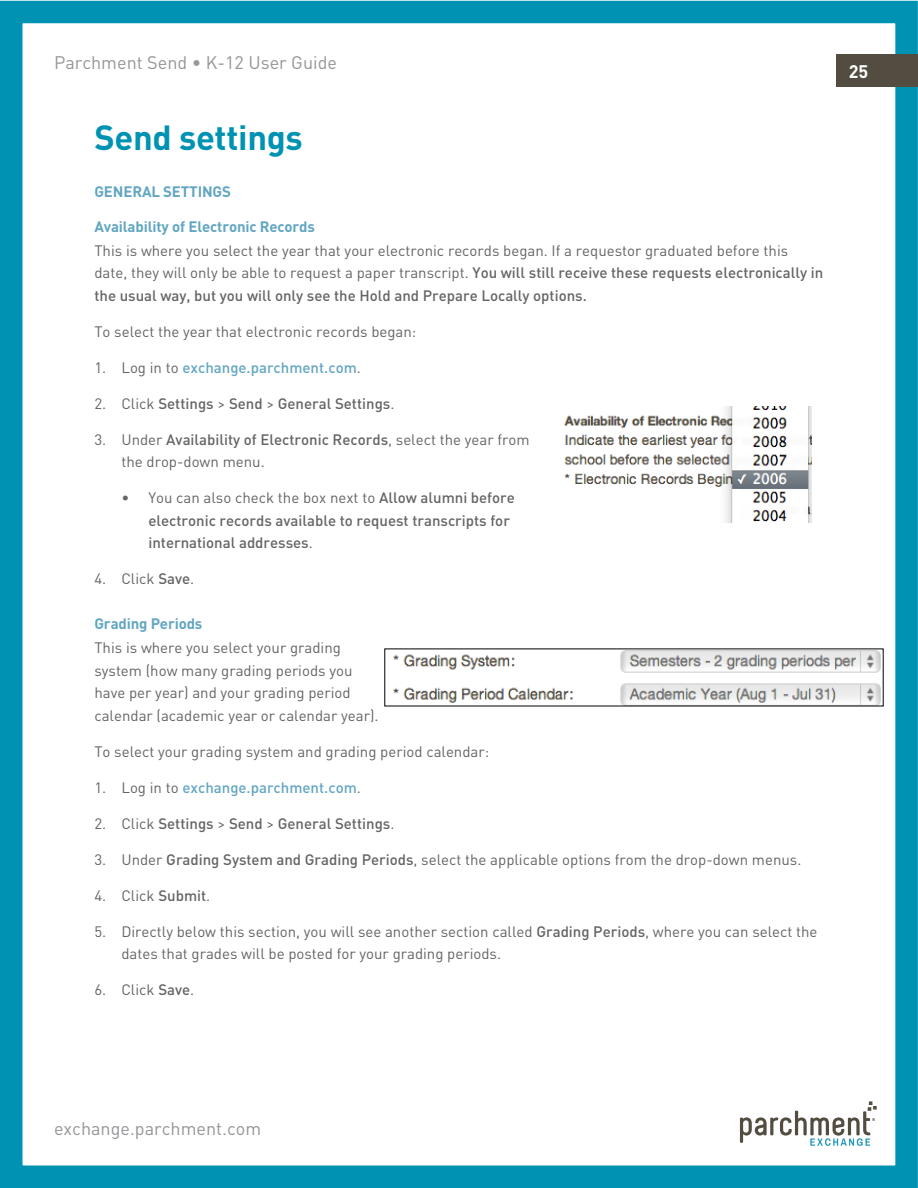
<style>
.page{position:relative;width:918px;height:1188px;background:#fff}
.page>*{position:absolute;margin:0;border:0;box-sizing:border-box;transform-origin:0 0}
.t1{font:700 34.5px "DIN";letter-spacing:-.01em;color:#0092b3}
.t2{font:18px "DIN";color:#939598}
.t3{font:700 18px "DIN";color:#fff}
.t4{font:15px/22.5px "DIN";color:#636466}
.t5{font:500 15px/22.5px "DIN";color:#636466}
.t6{font:500 15px "DIN";color:#62a6c2}
.t7{font:700 15px "DIN";letter-spacing:-.01em;color:#62a6c2}
.s1{font-weight:500}
.s2{font-weight:400;color:#636466}
.s3{font-weight:400}
</style>
<div class="page">
<div style="left:0;top:1px;width:918px;height:1187px;border:22px solid #0092b3"></div>
<div style="left:836px;top:54px;width:82px;height:32px;background:#524d40"></div>
<svg style="left:740px;top:1102px;width:137px;height:44px"></svg>
<img style="left:564px;top:406px;width:248px;height:117px">
<img style="left:393px;top:651px;width:488px;height:53px">
<p class="t2" style="left:54px;top:51px;width:285px">Parchment Send • K-12 User Guide</p>
<h1 class="t1" style="left:94px;top:115px;width:210px">Send settings</h1>
<p class="t7" style="left:94px;top:182px;width:138px">GENERAL SETTINGS</p>
<p class="t7" style="left:94px;top:217px;width:222px">Availability of Electronic Records</p>
<p class="t4" style="left:94px;top:239px;width:730px">This is where you select the year that your electronic records began. If a requestor graduated before this date, they will only be able to request a paper transcript. <span class="s1">You will still receive these requests electronically in the usual way, but you will only see the Hold and Prepare Locally options.</span></p>
<p class="t4" style="left:94px;top:320px;width:324px">To select the year that electronic records began:</p>
<p class="t6" style="left:94px;top:358px;width:268px"><span class="s2">1. Log in to</span> exchange.parchment.com<span class="s2">.</span></p>
<p class="t5" style="left:94px;top:392px;width:302px"><span class="s3">2. Click</span> Settings <span class="s3">&gt;</span> Send <span class="s3">&gt;</span> General Settings<span class="s3">.</span></p>
<p class="t4" style="left:121px;top:428px;width:410px;text-indent:-27px">3. Under <span class="s1">Availability of Electronic Records</span>, select the year from the drop-down menu.</p>
<p class="t5" style="left:148px;top:486px;width:368px;text-indent:-27px"><span class="s3">• You can also check the box next to</span> Allow alumni before electronic records available to request transcripts for international addresses<span class="s3">.</span></p>
<p class="t4" style="left:94px;top:567px;width:101px">4. Click <span class="s1">Save</span>.</p>
<p class="t7" style="left:94px;top:614px;width:110px">Grading Periods</p>
<p class="t4" style="left:94px;top:636px;width:286px">This is where you select your grading system (how many grading periods you have per year) and your grading period calendar (academic year or calendar year).</p>
<p class="t4" style="left:94px;top:740px;width:396px">To select your grading system and grading period calendar:</p>
<p class="t6" style="left:94px;top:778px;width:268px"><span class="s2">1. Log in to</span> exchange.parchment.com<span class="s2">.</span></p>
<p class="t5" style="left:94px;top:811px;width:302px"><span class="s3">2. Click</span> Settings <span class="s3">&gt;</span> Send <span class="s3">&gt;</span> General Settings<span class="s3">.</span></p>
<p class="t4" style="left:94px;top:848px;width:708px">3. Under <span class="s1">Grading System and Grading Periods</span>, select the applicable options from the drop-down menus.</p>
<p class="t4" style="left:94px;top:884px;width:117px">4. Click <span class="s1">Submit</span>.</p>
<p class="t4" style="left:121px;top:920px;width:698px;text-indent:-27px">5. Directly below this section, you will see another section called <span class="s1">Grading Periods</span>, where you can select the dates that grades will be posted for your grading periods.</p>
<p class="t4" style="left:94px;top:978px;width:101px">6. Click <span class="s1">Save</span>.</p>
<p class="t3" style="left:849px;top:60px;width:21px">25</p>
<p class="t2" style="left:54px;top:1118px;width:209px">exchange.parchment.com</p>
</div>
